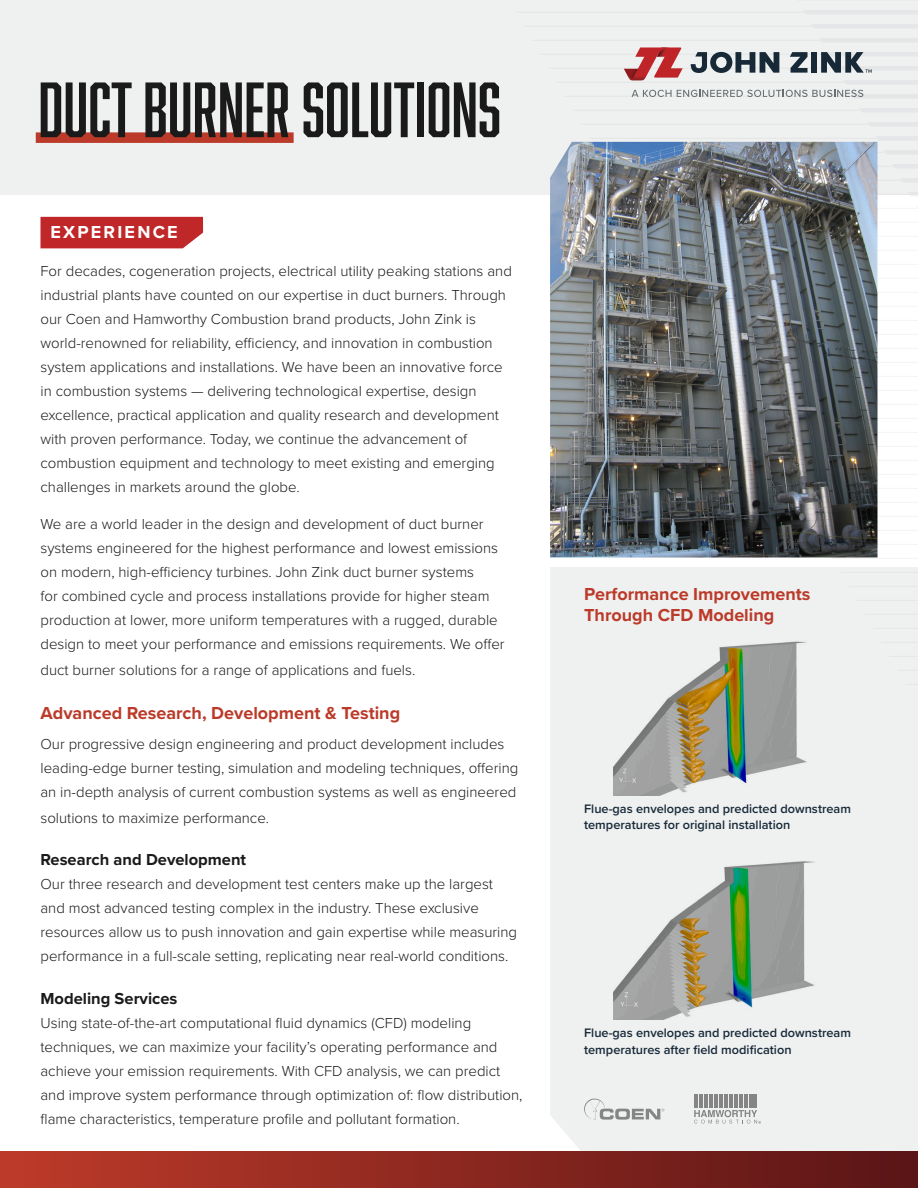
<style>
.page{position:relative;width:918px;height:1188px;background:#fff}
.page>*{position:absolute;margin:0;border:0;box-sizing:border-box;transform-origin:0 0}
.H1_-_lead_in{font:72px "Abolition";color:#191a19}
.t1{font:700 18px/21.6px "Proxima Nova";color:#bb3a29}
.body_copy{font:700 18px "Proxima Nova";letter-spacing:.125em;color:#fff}
.H5_-_bold_HL{font:700 16.5px "Proxima Nova";color:#191a19}
.BC_-_Body_Copy{font:300 15px/24px "Proxima Nova";color:#191a19}
.H5_-_bold_HL-2{font:300 15px/24px "Proxima Nova";color:#191a19}
.Captions{font:600 12.75px/16.5px "Proxima Nova";color:#172938}
</style>
<div class="page">
<div style="left:550px;top:567px;width:368px;height:585px;background:#eff0f0"></div>
<div style="left:0;top:0;width:918px;height:194px;background:#eff0f0"></div>
<svg style="left:878px;top:194px;width:40px;height:2px"></svg>
<svg style="left:840px;top:572px;width:78px;height:1px"></svg>
<svg style="left:848px;top:586px;width:70px;height:1px"></svg>
<svg style="left:856px;top:600px;width:62px;height:1px"></svg>
<svg style="left:865px;top:614px;width:53px;height:1px"></svg>
<svg style="left:873px;top:628px;width:45px;height:1px"></svg>
<svg style="left:881px;top:642px;width:37px;height:1px"></svg>
<svg style="left:889px;top:656px;width:29px;height:1px"></svg>
<svg style="left:897px;top:670px;width:21px;height:1px"></svg>
<svg style="left:905px;top:684px;width:13px;height:1px"></svg>
<img style="left:550px;top:142px;width:328px;height:415px">
<div style="left:36px;top:132px;width:258px;height:11px;background:#bb3a29"></div>
<div style="left:0;top:1152px;width:918px;height:36px;background:linear-gradient(to right,#bd3a29,#5a1516)"></div>
<svg style="left:694px;top:1095px;width:67px;height:29px"></svg>
<svg style="left:584px;top:1098px;width:80px;height:22px"></svg>
<img style="left:613px;top:853px;width:213px;height:166px">
<img style="left:613px;top:632px;width:215px;height:163px">
<div style="left:40px;top:217px;width:163px;height:31px;background:#c02729"></div>
<svg style="left:623px;top:47px;width:249px;height:51px"></svg>
<p class="H1_-_lead_in" style="left:38px;top:68px;width:464px">DUCT BURNER SOLUTIONS</p>
<p class="body_copy" style="left:50px;top:219px;width:129px">EXPERIENCE</p>
<p class="BC_-_Body_Copy" style="left:40px;top:258px;width:473px">For decades, cogeneration projects, electrical utility peaking stations and industrial plants have counted on our expertise in duct burners. Through our Coen and Hamworthy Combustion brand products, John Zink is world-renowned for reliability, efficiency, and innovation in combustion system applications and installations. We have been an innovative force in combustion systems — delivering technological expertise, design excellence, practical application and quality research and development with proven performance. Today, we continue the advancement of combustion equipment and technology to meet existing and emerging challenges in markets around the globe.</p>
<p class="BC_-_Body_Copy" style="left:40px;top:511px;width:466px">We are a world leader in the design and development of duct burner systems engineered for the highest performance and lowest emissions on modern, high-efficiency turbines. John Zink duct burner systems<br>for combined cycle and process installations provide for higher steam production at lower, more uniform temperatures with a rugged, durable design to meet your performance and emissions requirements. We offer</p>
<p class="BC_-_Body_Copy" style="left:40px;top:657px;width:376px">duct burner solutions for a range of applications and fuels.</p>
<h3 class="t1" style="left:40px;top:701px;width:361px">Advanced Research, Development &amp; Testing</h3>
<p class="BC_-_Body_Copy" style="left:40px;top:732px;width:479px">Our progressive design engineering and product development includes leading-edge burner testing, simulation and modeling techniques, offering an in-depth analysis of current combustion systems as well as engineered</p>
<p class="BC_-_Body_Copy" style="left:40px;top:805px;width:230px">solutions to maximize performance.</p>
<p class="H5_-_bold_HL" style="left:40px;top:847px;width:207px">Research and Development</p>
<p class="BC_-_Body_Copy" style="left:40px;top:871px;width:478px">Our three research and development test centers make up the largest and most advanced testing complex in the industry. These exclusive resources allow us to push innovation and gain expertise while measuring performance in a full-scale setting, replicating near real-world conditions.</p>
<p class="H5_-_bold_HL" style="left:40px;top:986px;width:138px">Modeling Services</p>
<p class="H5_-_bold_HL-2" style="left:40px;top:1010px;width:484px">Using state-of-the-art computational fluid dynamics (CFD) modeling techniques, we can maximize your facility’s operating performance and achieve your emission requirements. With CFD analysis, we can predict and improve system performance through optimization of: flow distribution, flame characteristics, temperature profile and pollutant formation.</p>
<h3 class="t1" style="left:584px;top:582px;width:228px">Performance Improvements<br>Through CFD Modeling</h3>
<p class="Captions" style="left:584px;top:800px;width:268px">Flue-gas envelopes and predicted downstream temperatures for original installation</p>
<p class="Captions" style="left:584px;top:1024px;width:268px">Flue-gas envelopes and predicted downstream temperatures after field modification</p>
</div>
